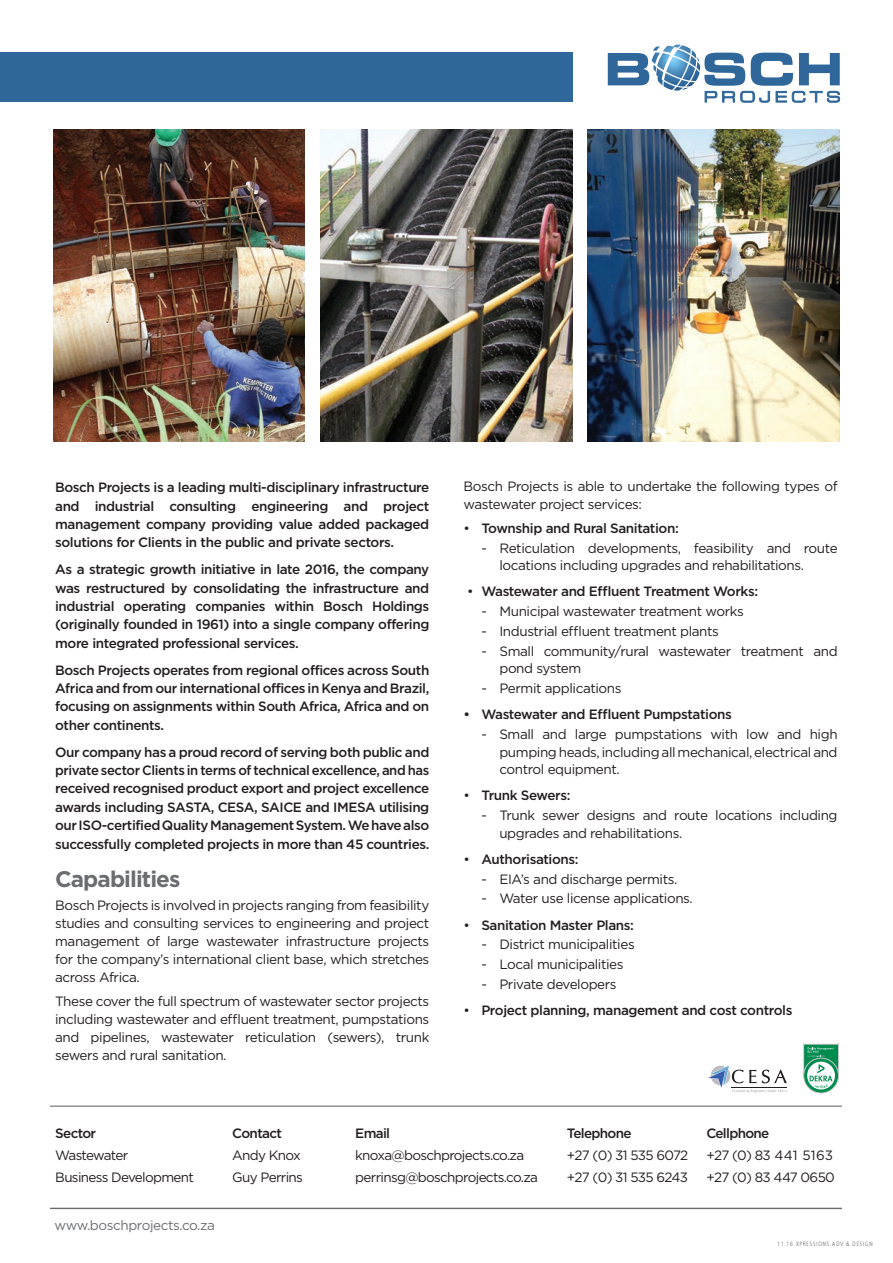
<style>
.page{position:relative;width:893px;height:1263px;background:#fff}
.page>*{position:absolute;margin:0;border:0;box-sizing:border-box;transform-origin:0 0}
.t1{font:700 22.5px "Gotham";letter-spacing:-.04em;color:#6c6d70}
.t2{font:500 13.5px/18.3px "Gotham";letter-spacing:-.03em;color:#231f20;text-align:justify}
.t3{font:13.5px/18px "Gotham";letter-spacing:-.03em;color:#231f20}
.t4{font:13.5px "Gotham";letter-spacing:-.05em;color:#231f20}
.t5{font:13.5px "Gotham";letter-spacing:-.055em;color:#231f20}
.t6{font:500 13.5px "Gotham";letter-spacing:-.05em;color:#231f20}
.t7{font:13.5px "Gotham";letter-spacing:-.03em;color:#6c6d70}
.t8{font:13.5px "Gotham";letter-spacing:.01em;color:#231f20}
.t9{font:13.5px "Gotham";letter-spacing:-.065em;color:#231f20}
.t10{font:6px "Quebec";letter-spacing:.2em;color:#6c6d70;scale:.8 1}
.s1{font-weight:400}
</style>
<div class="page">
<div style="left:0;top:53px;width:572px;height:49px;background:#2f679a"></div>
<img style="left:321px;top:130px;width:251px;height:311px">
<img style="left:587px;top:129px;width:252px;height:312px">
<svg style="left:608px;top:45px;width:232px;height:57px"></svg>
<hr style="left:50px;top:1105px;width:792px;height:2px;background:#6c6d70">
<hr style="left:50px;top:1208px;width:792px;height:1px;background:#6c6d70">
<img style="left:53px;top:130px;width:252px;height:311px">
<svg style="left:708px;top:1065px;width:79px;height:28px"></svg>
<svg style="left:804px;top:1058px;width:34px;height:35px"></svg>
<div style="left:803px;top:1058px;width:36px;height:35px;border:1px solid #c7c8ca;border-radius:50%"></div>
<svg style="left:803px;top:1044px;width:36px;height:45px"></svg>
<p class="t2" style="left:55px;top:478px;width:376px">Bosch Projects is a leading multi-disciplinary infrastructure and industrial consulting engineering and project management company providing value added packaged solutions for Clients in the public and private sectors.</p>
<p class="t2" style="left:55px;top:560px;width:376px">As a strategic growth initiative in late 2016, the company was restructured by consolidating the infrastructure and industrial operating companies within Bosch Holdings (originally founded in 1961) into a single company offering more integrated professional services.</p>
<p class="t2" style="left:55px;top:660px;width:376px">Bosch Projects operates from regional offices across South Africa and from our international offices in Kenya and Brazil, focusing on assignments within South Africa, Africa and on other continents.</p>
<p class="t2" style="left:55px;top:742px;width:376px">Our company has a proud record of serving both public and private sector Clients in terms of technical excellence, and has received recognised product export and project excellence awards including SASTA, CESA, SAICE and IMESA utilising our ISO-certified Quality Management System. We have also successfully completed projects in more than 45 countries.</p>
<h1 class="t1" style="left:55px;top:864px;width:127px">Capabilities</h1>
<p class="t3" style="left:55px;top:895px;width:376px;text-align:justify">Bosch Projects is involved in projects ranging from feasibility studies and consulting services to engineering and project management of large wastewater infrastructure projects for the company’s international client base, which stretches across Africa.</p>
<p class="t3" style="left:55px;top:992px;width:376px;text-align:justify">These cover the full spectrum of wastewater sector projects including wastewater and effluent treatment, pumpstations and pipelines, wastewater reticulation (sewers), trunk sewers and rural sanitation.</p>
<p class="t3" style="left:463px;top:477px;width:376px">Bosch Projects is able to undertake the following types of wastewater project services:</p>
<p class="t2" style="left:463px;top:519px;width:217px"><span class="s1">•</span> Township and Rural Sanitation:</p>
<p class="t3" style="left:499px;top:539px;width:340px;text-indent:-18px">- Reticulation developments, feasibility and route locations including upgrades and rehabilitations.</p>
<p class="t2" style="left:467px;top:582px;width:293px"><span class="s1">•</span> Wastewater and Effluent Treatment Works:</p>
<p class="t3" style="left:481px;top:602px;width:264px">- Municipal wastewater treatment works</p>
<p class="t3" style="left:481px;top:622px;width:239px">- Industrial effluent treatment plants</p>
<p class="t3" style="left:499px;top:642px;width:340px;text-indent:-18px">- Small community/rural wastewater treatment and pond system</p>
<p class="t3" style="left:481px;top:679px;width:142px">- Permit applications</p>
<p class="t2" style="left:463px;top:705px;width:270px">• Wastewater and Effluent Pumpstations</p>
<p class="t3" style="left:499px;top:725px;width:340px;text-align:justify;text-indent:-18px">- Small and large pumpstations with low and high pumping heads, including all mechanical, electrical and control equipment.</p>
<p class="t2" style="left:463px;top:786px;width:109px"><span class="s1">•</span> Trunk Sewers:</p>
<p class="t3" style="left:499px;top:806px;width:340px;text-indent:-18px">- Trunk sewer designs and route locations including upgrades and rehabilitations.</p>
<p class="t2" style="left:463px;top:850px;width:117px"><span class="s1">•</span> Authorisations:</p>
<p class="t3" style="left:481px;top:869px;width:198px">- EIA’s and discharge permits.</p>
<p class="t3" style="left:481px;top:889px;width:213px">- Water use license applications.</p>
<p class="t2" style="left:463px;top:915px;width:172px"><span class="s1">•</span> Sanitation Master Plans:</p>
<p class="t3" style="left:481px;top:935px;width:155px">- District municipalities</p>
<p class="t3" style="left:481px;top:955px;width:144px">- Local municipalities</p>
<p class="t3" style="left:481px;top:975px;width:137px">- Private developers</p>
<p class="t2" style="left:463px;top:1001px;width:331px"><span class="s1">•</span> Project planning, management and cost controls</p>
<p class="t2" style="left:55px;top:1123px;width:42px">Sector</p>
<p class="t6" style="left:232px;top:1124px;width:51px">Contact</p>
<p class="t2" style="left:355px;top:1123px;width:36px">Email</p>
<p class="t6" style="left:567px;top:1124px;width:66px">Telephone</p>
<p class="t6" style="left:706px;top:1124px;width:65px">Cellphone</p>
<p class="t9" style="left:55px;top:1146px;width:75px">Wastewater</p>
<p class="t4" style="left:232px;top:1146px;width:70px">Andy Knox</p>
<p class="t4" style="left:355px;top:1146px;width:170px">knoxa@boschprojects.co.za</p>
<p class="t5" style="left:567px;top:1146px;width:123px">+27 (0) 31 535 6072</p>
<p class="t8" style="left:706px;top:1146px;width:128px">+27 (0) 83 441 5163</p>
<p class="t4" style="left:55px;top:1169px;width:140px">Business Development</p>
<p class="t4" style="left:232px;top:1169px;width:72px">Guy Perrins</p>
<p class="t4" style="left:355px;top:1169px;width:184px">perrinsg@boschprojects.co.za</p>
<p class="t5" style="left:567px;top:1169px;width:123px">+27 (0) 31 535 6243</p>
<p class="t4" style="left:706px;top:1169px;width:130px">+27 (0) 83 447 0650</p>
<p class="t7" style="left:55px;top:1216px;width:162px">www.boschprojects.co.za</p>
<p class="t10" style="left:777px;top:1240px;width:121px">11.16 XPRESSIONS ADV &amp; DESIGN</p>
</div>
